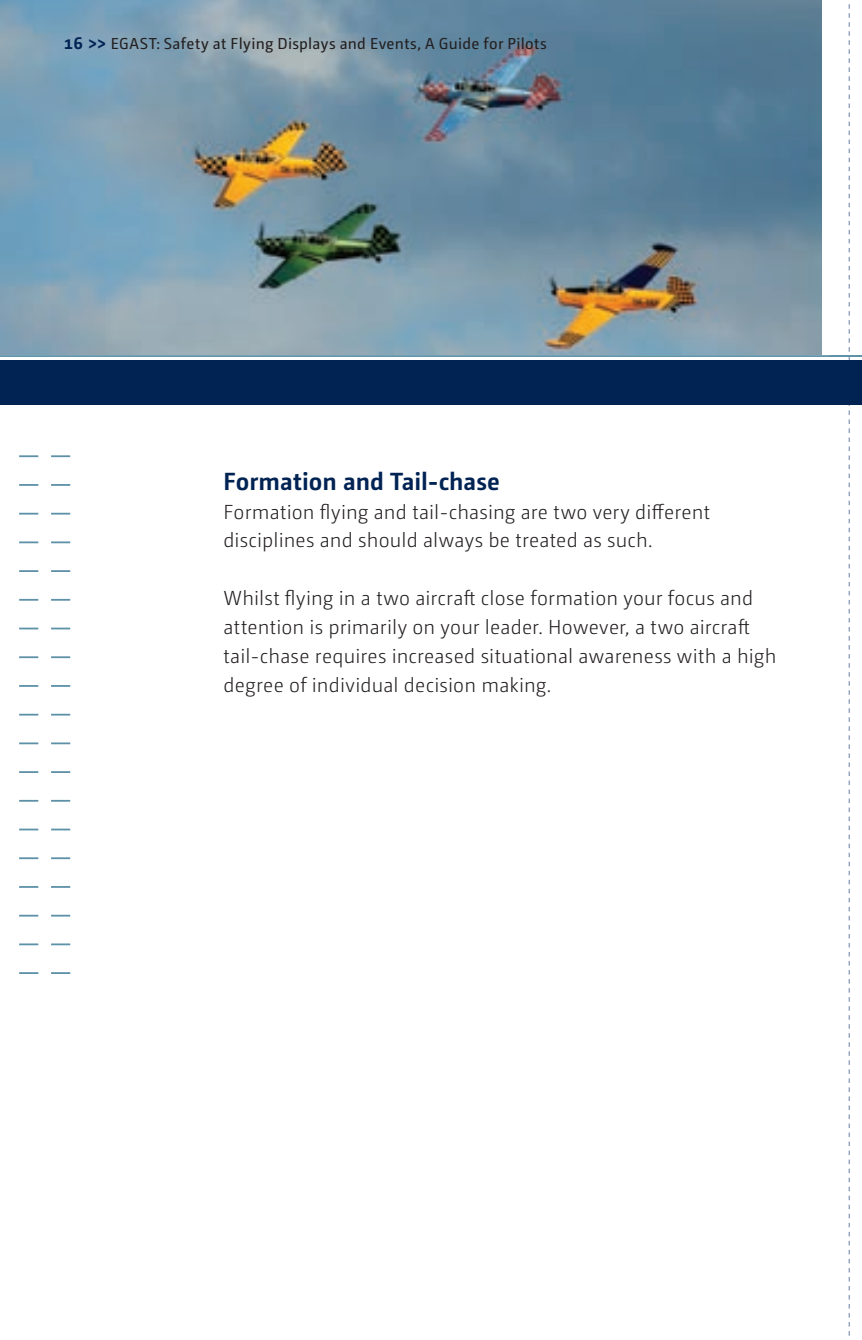
<style>
.page{position:relative;width:862px;height:1340px;background:#fff}
.page>*{position:absolute;margin:0;border:0;box-sizing:border-box;transform-origin:0 0}
._02_SOUS-TITRE{font:700 24.75px "Camingo Dos Pro";color:#002354}
._03_TEXTE{font:300 20.25px/28.8px "Camingo Dos Pro";letter-spacing:.01em;color:#231f20}
.t1{font:15.75px "Camingo Dos Pro";letter-spacing:.025em;color:#231f20}
.s1{font-weight:700;font-size:18px;color:#002354}
</style>
<div class="page">
<svg style="left:848px;top:4px;width:1px;height:1332px"></svg>
<div style="left:0;top:360px;width:861px;height:45px;background:#002354"></div>
<hr style="left:0;top:355px;width:861px;height:2px;background:#5d91a7">
<svg style="left:19px;top:455px;width:19px;height:2px"></svg>
<svg style="left:51px;top:455px;width:19px;height:2px"></svg>
<svg style="left:19px;top:484px;width:19px;height:2px"></svg>
<svg style="left:51px;top:484px;width:19px;height:2px"></svg>
<svg style="left:19px;top:513px;width:19px;height:1px"></svg>
<svg style="left:51px;top:513px;width:19px;height:1px"></svg>
<svg style="left:19px;top:541px;width:19px;height:2px"></svg>
<svg style="left:51px;top:541px;width:19px;height:2px"></svg>
<svg style="left:19px;top:570px;width:19px;height:2px"></svg>
<svg style="left:51px;top:570px;width:19px;height:2px"></svg>
<svg style="left:19px;top:599px;width:19px;height:1px"></svg>
<svg style="left:51px;top:599px;width:19px;height:1px"></svg>
<svg style="left:19px;top:627px;width:19px;height:2px"></svg>
<svg style="left:51px;top:627px;width:19px;height:2px"></svg>
<svg style="left:19px;top:656px;width:19px;height:2px"></svg>
<svg style="left:51px;top:656px;width:19px;height:2px"></svg>
<svg style="left:19px;top:685px;width:19px;height:2px"></svg>
<svg style="left:51px;top:685px;width:19px;height:2px"></svg>
<svg style="left:19px;top:713px;width:19px;height:2px"></svg>
<svg style="left:51px;top:713px;width:19px;height:2px"></svg>
<svg style="left:19px;top:742px;width:19px;height:2px"></svg>
<svg style="left:51px;top:742px;width:19px;height:2px"></svg>
<svg style="left:19px;top:771px;width:19px;height:2px"></svg>
<svg style="left:51px;top:771px;width:19px;height:2px"></svg>
<svg style="left:19px;top:800px;width:19px;height:1px"></svg>
<svg style="left:51px;top:800px;width:19px;height:1px"></svg>
<svg style="left:19px;top:828px;width:19px;height:2px"></svg>
<svg style="left:51px;top:828px;width:19px;height:2px"></svg>
<svg style="left:19px;top:857px;width:19px;height:2px"></svg>
<svg style="left:51px;top:857px;width:19px;height:2px"></svg>
<svg style="left:19px;top:886px;width:19px;height:1px"></svg>
<svg style="left:51px;top:886px;width:19px;height:1px"></svg>
<svg style="left:19px;top:914px;width:19px;height:2px"></svg>
<svg style="left:51px;top:914px;width:19px;height:2px"></svg>
<svg style="left:19px;top:943px;width:19px;height:2px"></svg>
<svg style="left:51px;top:943px;width:19px;height:2px"></svg>
<svg style="left:19px;top:972px;width:19px;height:2px"></svg>
<svg style="left:51px;top:972px;width:19px;height:2px"></svg>
<img style="left:0;top:0;width:820px;height:355px">
<p class="t1" style="left:64px;top:34px;width:484px"><span class="s1">16 &gt;&gt;</span> EGAST: Safety at Flying Displays and Events, A Guide for Pilots</p>
<p class="_02_SOUS-TITRE" style="left:223px;top:466px;width:278px">Formation and Tail-chase</p>
<p class="_03_TEXTE" style="left:223px;top:497px;width:488px">Formation flying and tail-chasing are two very different disciplines and should always be treated as such.</p>
<p class="_03_TEXTE" style="left:223px;top:583px;width:554px">Whilst flying in a two aircraft close formation your focus and attention is primarily on your leader. However, a two aircraft tail-chase requires increased situational awareness with a high degree of individual decision making.</p>
</div>
